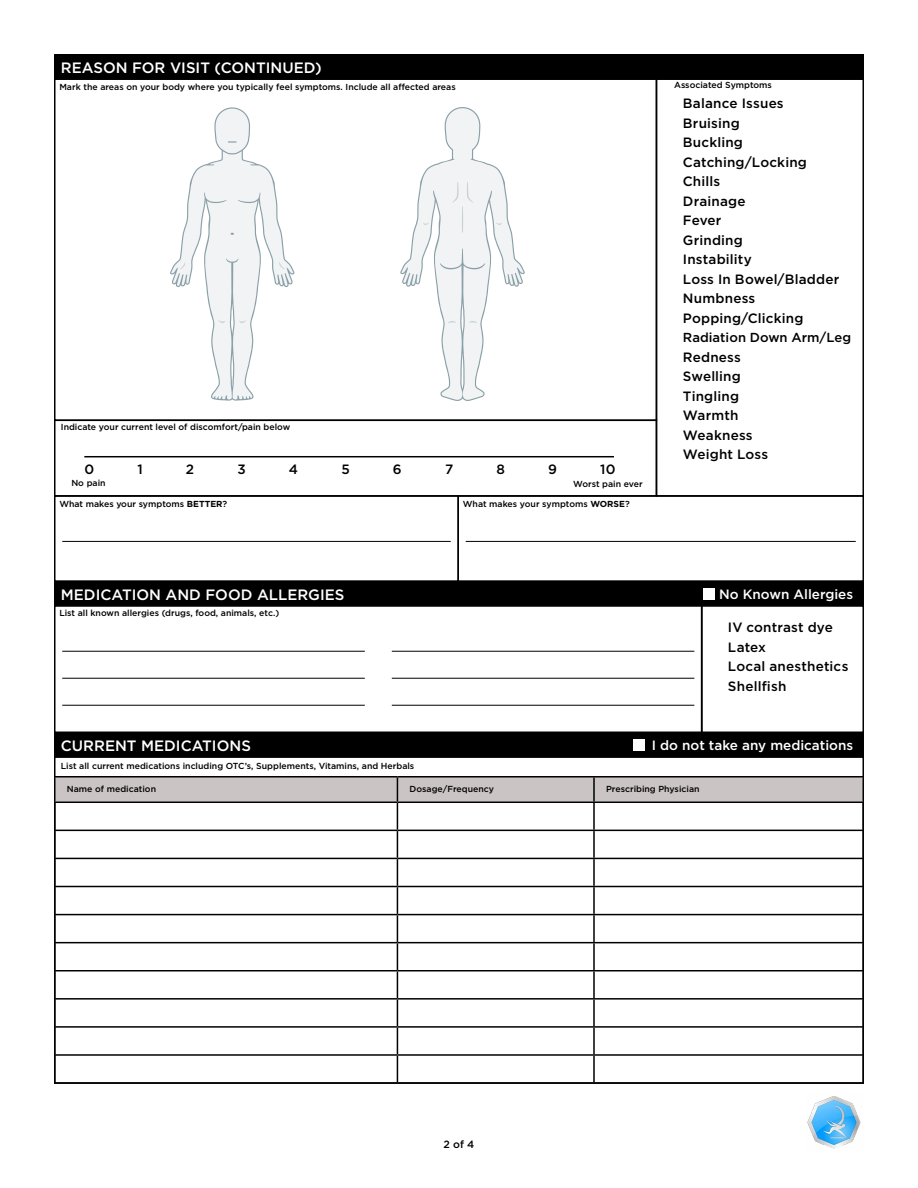
<style>
.page{position:relative;width:918px;height:1188px;background:#fff}
.page>*{position:absolute;margin:0;border:0;box-sizing:border-box;transform-origin:0 0}
.t1{font:500 15px "Gotham";color:#fff}
.t2{font:500 13.5px/19.5px "Gotham";letter-spacing:.015em;color:#000}
.t3{font:500 13.5px "Gotham";color:#fff}
.t4{font:500 13.05px "Gotham";color:#000}
.t5{font:500 10.5px "Gotham";color:#000}
.t6{font:500 8.7px "Gotham";color:#000}
.s1{font-weight:700}
</style>
<div class="page">
<img style="left:807px;top:1096px;width:55px;height:53px">
<div style="left:55px;top:581px;width:808px;height:25px;background:#000"></div>
<div style="left:55px;top:732px;width:808px;height:25px;background:#000"></div>
<hr style="left:54px;top:776px;width:343px;height:2px;background:#000">
<hr style="left:54px;top:778px;width:2px;height:24px;background:#000">
<hr style="left:397px;top:776px;width:197px;height:2px;background:#000">
<hr style="left:594px;top:776px;width:270px;height:2px;background:#000">
<hr style="left:862px;top:778px;width:2px;height:24px;background:#000">
<hr style="left:54px;top:802px;width:343px;height:1px;background:#000">
<hr style="left:54px;top:803px;width:2px;height:27px;background:#000">
<hr style="left:594px;top:802px;width:270px;height:1px;background:#000">
<hr style="left:862px;top:803px;width:2px;height:27px;background:#000">
<hr style="left:54px;top:830px;width:343px;height:1px;background:#000">
<hr style="left:54px;top:831px;width:2px;height:27px;background:#000">
<hr style="left:594px;top:830px;width:270px;height:1px;background:#000">
<hr style="left:862px;top:831px;width:2px;height:27px;background:#000">
<hr style="left:54px;top:858px;width:343px;height:1px;background:#000">
<hr style="left:54px;top:859px;width:2px;height:27px;background:#000">
<hr style="left:594px;top:858px;width:270px;height:1px;background:#000">
<hr style="left:862px;top:859px;width:2px;height:27px;background:#000">
<hr style="left:54px;top:886px;width:343px;height:1px;background:#000">
<hr style="left:54px;top:887px;width:2px;height:27px;background:#000">
<hr style="left:594px;top:886px;width:270px;height:1px;background:#000">
<hr style="left:862px;top:887px;width:2px;height:27px;background:#000">
<hr style="left:54px;top:914px;width:343px;height:1px;background:#000">
<hr style="left:54px;top:915px;width:2px;height:27px;background:#000">
<hr style="left:594px;top:914px;width:270px;height:1px;background:#000">
<hr style="left:862px;top:915px;width:2px;height:27px;background:#000">
<hr style="left:54px;top:942px;width:343px;height:1px;background:#000">
<hr style="left:54px;top:943px;width:2px;height:27px;background:#000">
<hr style="left:594px;top:942px;width:270px;height:1px;background:#000">
<hr style="left:862px;top:943px;width:2px;height:27px;background:#000">
<hr style="left:54px;top:970px;width:343px;height:1px;background:#000">
<hr style="left:54px;top:971px;width:2px;height:27px;background:#000">
<hr style="left:594px;top:970px;width:270px;height:1px;background:#000">
<hr style="left:862px;top:971px;width:2px;height:27px;background:#000">
<hr style="left:54px;top:998px;width:343px;height:2px;background:#000">
<hr style="left:54px;top:1000px;width:2px;height:26px;background:#000">
<hr style="left:594px;top:998px;width:270px;height:2px;background:#000">
<hr style="left:862px;top:1000px;width:2px;height:26px;background:#000">
<hr style="left:54px;top:1026px;width:343px;height:2px;background:#000">
<hr style="left:54px;top:1028px;width:2px;height:26px;background:#000">
<hr style="left:594px;top:1026px;width:270px;height:2px;background:#000">
<hr style="left:862px;top:1028px;width:2px;height:26px;background:#000">
<hr style="left:54px;top:1054px;width:343px;height:2px;background:#000">
<hr style="left:54px;top:1056px;width:2px;height:26px;background:#000">
<svg style="left:55px;top:777px;width:808px;height:305px"></svg>
<hr style="left:594px;top:1054px;width:270px;height:2px;background:#000">
<hr style="left:593px;top:1056px;width:2px;height:26px;background:#000">
<hr style="left:862px;top:1056px;width:2px;height:26px;background:#000">
<hr style="left:54px;top:1082px;width:343px;height:2px;background:#000">
<hr style="left:397px;top:1082px;width:197px;height:2px;background:#000">
<hr style="left:594px;top:1082px;width:270px;height:2px;background:#000">
<hr style="left:62px;top:651px;width:303px;height:1px;background:#000">
<hr style="left:62px;top:678px;width:303px;height:1px;background:#000">
<hr style="left:62px;top:705px;width:303px;height:1px;background:#000">
<hr style="left:392px;top:651px;width:302px;height:1px;background:#000">
<hr style="left:392px;top:678px;width:302px;height:1px;background:#000">
<hr style="left:392px;top:705px;width:302px;height:1px;background:#000">
<div style="left:54px;top:605px;width:649px;height:128px;border:2px solid #000"></div>
<div style="left:701px;top:605px;width:163px;height:128px;border:2px solid #000"></div>
<hr style="left:84px;top:456px;width:530px;height:1px;background:#000">
<div style="left:656px;top:78px;width:208px;height:419px;border:2px solid #000"></div>
<svg style="left:400px;top:107px;width:125px;height:294px"></svg>
<svg style="left:170px;top:107px;width:125px;height:294px"></svg>
<hr style="left:62px;top:541px;width:389px;height:1px;background:#000">
<div style="left:54px;top:495px;width:405px;height:87px;border:2px solid #000"></div>
<hr style="left:466px;top:541px;width:390px;height:1px;background:#000">
<div style="left:458px;top:495px;width:406px;height:87px;border:2px solid #000"></div>
<div style="left:55px;top:55px;width:808px;height:24px;background:#000"></div>
<div style="left:54px;top:54px;width:810px;height:26px;border:2px solid #000"></div>
<div style="left:633px;top:739px;width:12px;height:12px;background:#fff"></div>
<div style="left:703px;top:588px;width:11px;height:12px;background:#fff"></div>
<h1 class="t1" style="left:61px;top:58px;width:262px">REASON FOR VISIT (CONTINUED)</h1>
<p class="t6" style="left:59px;top:81px;width:398px">Mark the areas on your body where you typically feel symptoms. Include all affected areas</p>
<p class="t6" style="left:674px;top:79px;width:99px">Associated Symptoms</p>
<p class="t6" style="left:61px;top:421px;width:231px">Indicate your current level of discomfort/pain below</p>
<h2 class="t2" style="left:84px;top:459px;width:11px">0</h2>
<h2 class="t2" style="left:137px;top:459px;width:7px">1</h2>
<h2 class="t2" style="left:186px;top:459px;width:10px">2</h2>
<h2 class="t2" style="left:237px;top:459px;width:10px">3</h2>
<h2 class="t2" style="left:289px;top:459px;width:11px">4</h2>
<h2 class="t2" style="left:341px;top:459px;width:10px">5</h2>
<h2 class="t2" style="left:393px;top:459px;width:10px">6</h2>
<h2 class="t2" style="left:445px;top:459px;width:10px">7</h2>
<h2 class="t2" style="left:496px;top:459px;width:10px">8</h2>
<h2 class="t2" style="left:548px;top:459px;width:10px">9</h2>
<h2 class="t2" style="left:600px;top:459px;width:17px">10</h2>
<p class="t6" style="left:71px;top:478px;width:36px">No pain</p>
<p class="t6" style="left:573px;top:478px;width:71px">Worst pain ever</p>
<p class="t6" style="left:59px;top:498px;width:169px">What makes your symptoms <span class="s1">BETTER</span>?</p>
<p class="t6" style="left:463px;top:498px;width:168px">What makes your symptoms <span class="s1">WORSE</span>?</p>
<h1 class="t1" style="left:61px;top:584px;width:285px">MEDICATION AND FOOD ALLERGIES</h1>
<p class="t6" style="left:59px;top:608px;width:221px">List all known allergies (drugs, food, animals, etc.)</p>
<h2 class="t2" style="left:683px;top:93px;width:158px">Balance Issues<br>Bruising<br>Buckling<br>Catching/Locking<br>Chills<br>Drainage<br>Fever<br>Grinding<br>Instability<br>Loss In Bowel/Bladder<br>Numbness<br>Popping/Clicking</h2>
<h3 class="t4" style="left:683px;top:329px;width:170px">Radiation Down Arm/Leg</h3>
<h2 class="t2" style="left:683px;top:347px;width:87px">Redness<br>Swelling<br>Tingling<br>Warmth<br>Weakness<br>Weight Loss</h2>
<h2 class="t3" style="left:719px;top:585px;width:136px">No Known Allergies</h2>
<h2 class="t2" style="left:728px;top:618px;width:122px">IV contrast dye<br>Latex<br>Local anesthetics<br>Shellfish</h2>
<h1 class="t1" style="left:61px;top:736px;width:192px">CURRENT MEDICATIONS</h1>
<p class="t6" style="left:61px;top:760px;width:355px">List all current medications including OTC’s, Supplements, Vitamins, and Herbals</p>
<p class="t6" style="left:67px;top:783px;width:91px">Name of medication</p>
<p class="t6" style="left:410px;top:783px;width:86px">Dosage/Frequency</p>
<p class="t6" style="left:606px;top:783px;width:95px">Prescribing Physician</p>
<h2 class="t3" style="left:652px;top:736px;width:203px">I do not take any medications</h2>
<p class="t5" style="left:444px;top:1137px;width:32px">2 of 4</p>
</div>
